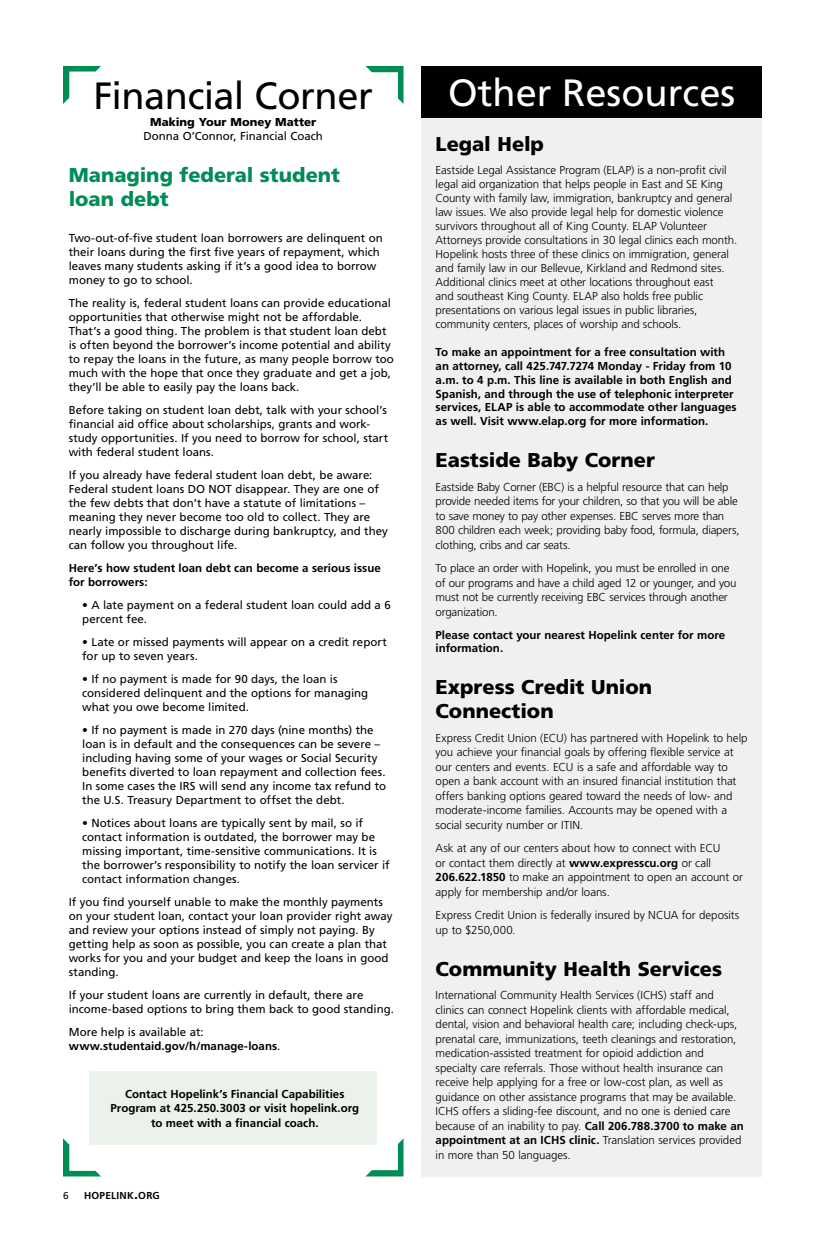
<style>
.page{position:relative;width:819px;height:1260px;background:#fff}
.page>*{position:absolute;margin:0;border:0;box-sizing:border-box;transform-origin:0 0}
.t1{font:38px "Frutiger LT Std";letter-spacing:-.015em;color:#000}
.t2{font:38px "Frutiger LT Std";color:#fff}
.t3{font:900 20px/24px "Frutiger LT Std";color:#000}
.t4{font:900 20px/24px "Frutiger LT Std";color:#008c55}
.t5{font:300 11.5px/14.5px "Frutiger LT Std";letter-spacing:-.01em;color:#000}
.t6{font:11.5px/14px "Frutiger LT Std";color:#000}
.t7{font:700 11.5px/13.8px "Frutiger LT Std";color:#000}
.t8{font:900 11.5px "Frutiger LT Std";letter-spacing:.005em;color:#000}
.t9{font:700 10px "Frutiger LT Std";letter-spacing:.03em;color:#000}
.t10{font:10px "Frutiger LT Std";color:#000}
.s1{font-weight:400}
.s2{font-size:14.4px}
.s3{font-weight:700}
</style>
<div class="page">
<div style="left:89px;top:1072px;width:288px;height:73px;background:#ebf2ec"></div>
<div style="left:422px;top:66px;width:340px;height:1110px;background:#f0f0f0"></div>
<div style="left:422px;top:66px;width:340px;height:52px;background:#000"></div>
<svg style="left:63px;top:66px;width:38px;height:38px"></svg>
<svg style="left:365px;top:66px;width:39px;height:38px"></svg>
<svg style="left:63px;top:1138px;width:38px;height:38px"></svg>
<svg style="left:366px;top:1138px;width:38px;height:38px"></svg>
<h1 class="t1" style="left:93px;top:73px;width:281px">Financial Corner</h1>
<p class="t8" style="left:150px;top:116px;width:168px">Making Your Money Matter</p>
<p class="t6" style="left:144px;top:129px;width:181px">Donna O’Connor, Financial Coach</p>
<h2 class="t4" style="left:69px;top:163px;width:273px">Managing federal student loan debt</h2>
<p class="t6" style="left:69px;top:231px;width:316px">Two-out-of-five student loan borrowers are delinquent on their loans during the first five years of repayment, which leaves many students asking if it’s a good idea to borrow money to go to school.</p>
<p class="t6" style="left:69px;top:296px;width:327px">The reality is, federal student loans can provide educational opportunities that otherwise might not be affordable.<br>That’s a good thing. The problem is that student loan debt is often beyond the borrower’s income potential and ability to repay the loans in the future, as many people borrow too much with the hope that once they graduate and get a job, they’ll be able to easily pay the loans back.</p>
<p class="t6" style="left:69px;top:403px;width:321px">Before taking on student loan debt, talk with your school’s financial aid office about scholarships, grants and work&shy;study opportunities. If you need to borrow for school, start with federal student loans.</p>
<p class="t6" style="left:69px;top:468px;width:321px">If you already have federal student loan debt, be aware:<br>Federal student loans DO NOT disappear. They are one of the few debts that don’t have a statute of limitations – meaning they never become too old to collect. They are nearly impossible to discharge during bankruptcy, and they can follow you throughout life.</p>
<p class="t7" style="left:69px;top:561px;width:314px">Here’s how student loan debt can become a serious issue for borrowers:</p>
<p class="t6" style="left:82px;top:598px;width:310px">• A late payment on a federal student loan could add a 6 percent fee.</p>
<p class="t6" style="left:82px;top:635px;width:306px">• Late or missed payments will appear on a credit report for up to seven years.</p>
<p class="t6" style="left:82px;top:672px;width:287px">• If no payment is made for 90 days, the loan is considered delinquent and the options for managing what you owe become limited.</p>
<p class="t6" style="left:82px;top:723px;width:305px">• If no payment is made in 270 days (nine months) the loan is in default and the consequences can be severe – including having some of your wages or Social Security benefits diverted to loan repayment and collection fees.<br>In some cases the IRS will send any income tax refund to the U.S. Treasury Department to offset the debt.</p>
<p class="t6" style="left:82px;top:816px;width:309px">• Notices about loans are typically sent by mail, so if contact information is outdated, the borrower may be missing important, time-sensitive communications. It is the borrower’s responsibility to notify the loan servicer if contact information changes.</p>
<p class="t6" style="left:69px;top:895px;width:325px">If you find yourself unable to make the monthly payments on your student loan, contact your loan provider right away and review your options instead of simply not paying. By getting help as soon as possible, you can create a plan that works for you and your budget and keep the loans in good standing.</p>
<p class="t6" style="left:69px;top:988px;width:327px">If your student loans are currently in default, there are income-based options to bring them back to good standing.</p>
<p class="t7" style="left:69px;top:1025px;width:213px"><span class="s1">More help is available at: </span>www.studentaid.gov/h/manage-loans<span class="s1">.</span></p>
<p class="t7" style="left:110px;top:1086px;width:250px;line-height:14.5px;text-align:center">Contact Hopelink’s Financial Capabilities<br>Program at 425.250.3003 or visit hopelink.org to meet with a financial coach.</p>
<p class="t10" style="left:63px;top:1190px;width:7px">6</p>
<p class="t9" style="left:84px;top:1190px;width:77px">HOPELINK<span class="s2">.</span>ORG</p>
<h1 class="t2" style="left:448px;top:71px;width:289px">Other Resources</h1>
<h2 class="t3" style="left:436px;top:132px;width:110px">Legal Help</h2>
<p class="t5" style="left:436px;top:164px;width:303px;line-height:14px">Eastside Legal Assistance Program (ELAP) is a non-profit civil legal aid organization that helps people in East and SE King County with family law, immigration, bankruptcy and general law issues. We also provide legal help for domestic violence survivors throughout all of King County. ELAP Volunteer Attorneys provide consultations in 30 legal clinics each month.<br>Hopelink hosts three of these clinics on immigration, general and family law in our Bellevue, Kirkland and Redmond sites.<br>Additional clinics meet at other locations throughout east<br>and southeast King County. ELAP also holds free public presentations on various legal issues in public libraries, community centers, places of worship and schools.</p>
<p class="t7" style="left:436px;top:345px;width:303px">To make an appointment for a free consultation with an attorney, call 425.747.7274 Monday - Friday from 10 a.m. to 4 p.m. This line is available in both English and Spanish, and through the use of telephonic interpreter services, ELAP is able to accommodate other languages as well. Visit www.elap.org for more information.</p>
<h2 class="t3" style="left:436px;top:448px;width:221px">Eastside Baby Corner</h2>
<p class="t5" style="left:436px;top:480px;width:305px">Eastside Baby Corner (EBC) is a helpful resource that can help provide needed items for your children, so that you will be able to save money to pay other expenses. EBC serves more than 800 children each week; providing baby food, formula, diapers, clothing, cribs and car seats.</p>
<p class="t5" style="left:436px;top:561px;width:302px">To place an order with Hopelink, you must be enrolled in one of our programs and have a child aged 12 or younger, and you must not be currently receiving EBC services through another organization.</p>
<p class="t7" style="left:436px;top:628px;width:291px">Please contact your nearest Hopelink center for more information.</p>
<h2 class="t3" style="left:436px;top:675px;width:218px">Express Credit Union<br>Connection</h2>
<p class="t5" style="left:436px;top:731px;width:313px">Express Credit Union (ECU) has partnered with Hopelink to help you achieve your financial goals by offering flexible service at our centers and events. ECU is a safe and affordable way to open a bank account with an insured financial institution that offers banking options geared toward the needs of low- and moderate-income families. Accounts may be opened with a social security number or ITIN.</p>
<p class="t5" style="left:436px;top:841px;width:309px">Ask at any of our centers about how to connect with ECU<br>or contact them directly at <span class="s3">www.expresscu.org</span> or call <span class="s3">206.622.1850</span> to make an appointment to open an account or apply for membership and/or loans.</p>
<p class="t5" style="left:436px;top:908px;width:305px">Express Credit Union is federally insured by NCUA for deposits up to $250,000.</p>
<h2 class="t3" style="left:436px;top:957px;width:288px">Community Health Services</h2>
<p class="t5" style="left:436px;top:988px;width:310px">International Community Health Services (ICHS) staff and clinics can connect Hopelink clients with affordable medical, dental, vision and behavioral health care; including check-ups, prenatal care, immunizations, teeth cleanings and restoration, medication-assisted treatment for opioid addiction and specialty care referrals. Those without health insurance can receive help applying for a free or low-cost plan, as well as guidance on other assistance programs that may be available.<br>ICHS offers a sliding-fee discount, and no one is denied care because of an inability to pay. <span class="s3">Call 206.788.3700 to make an appointment at an ICHS clinic.</span> Translation services provided in more than 50 languages.</p>
</div>
